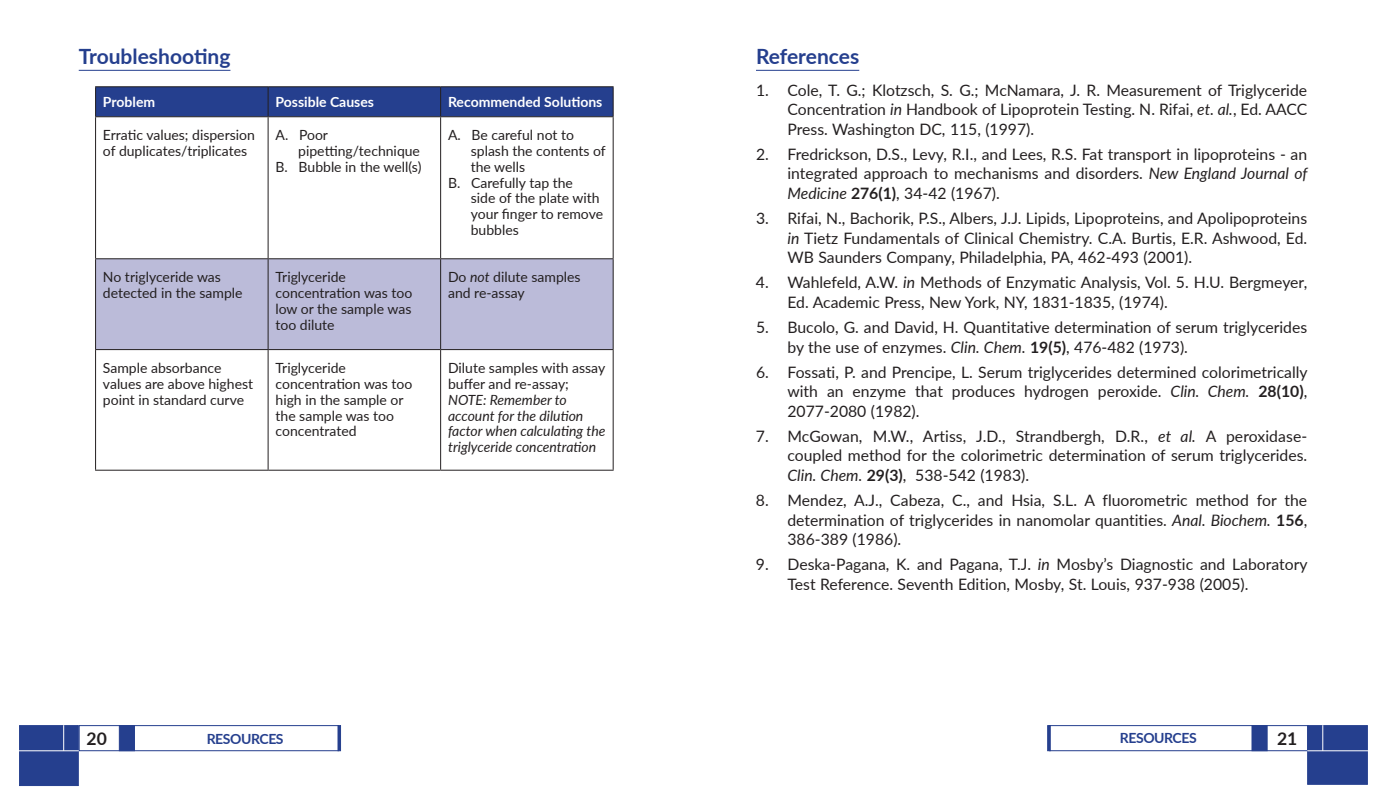
<style>
.page{position:relative;width:1386px;height:804px;background:#fff}
.page>*{position:absolute;margin:0;border:0;box-sizing:border-box;transform-origin:0 0}
.Heading_-_Resources{font:700 21px "Lato";color:#253f8e}
.t1{font:700 17.5px "Lato";color:#231f20}
.Long__List{font:15.75px/19.2px "Lato";color:#231f20;text-align:justify}
.Troubleshooting_Body{font:14px/15.8px "Lato";color:#231f20}
.Troubleshooting_Body-2{font:italic 14px/15.8px "Lato";color:#231f20}
.Table_Heading{font:700 14px "Lato";color:#fff}
.t2{font:700 14px "Lato";letter-spacing:-.03em;color:#253f8e}
.s1{font-style:italic}
.s2{font-style:normal}
.s3{font-weight:700}
</style>
<div class="page">
<div style="left:19px;top:724px;width:60px;height:61px;background:#253f8e;border:1px solid #253f8e"></div>
<div style="left:79px;top:724px;width:260px;height:26px;border:1px solid #253f8e"></div>
<div style="left:119px;top:724px;width:16px;height:26px;background:#253f8e;border:1px solid #253f8e"></div>
<hr style="left:338px;top:724px;width:3px;height:26px;background:#253f8e">
<div style="left:1307px;top:724px;width:61px;height:60px;background:#253f8e;border:1px solid #253f8e"></div>
<div style="left:1049px;top:724px;width:259px;height:26px;border:1px solid #253f8e"></div>
<div style="left:1252px;top:724px;width:16px;height:26px;background:#253f8e;border:1px solid #253f8e"></div>
<svg style="left:1047px;top:724px;width:4px;height:26px"></svg>
<svg style="left:63px;top:724px;width:1px;height:26px"></svg>
<hr style="left:0;top:750px;width:79px;height:1px;background:#fff">
<svg style="left:1322px;top:724px;width:1px;height:26px"></svg>
<hr style="left:1307px;top:750px;width:67px;height:1px;background:#fff">
<hr style="left:79px;top:70px;width:151px;height:1px;background:#253f8e">
<svg style="left:96px;top:117px;width:517px;height:352px"></svg>
<div style="left:96px;top:259px;width:517px;height:90px;background:#bbbbd9"></div>
<hr style="left:95px;top:86px;width:173px;height:1px;background:#231f20">
<hr style="left:95px;top:117px;width:1px;height:141px;background:#231f20">
<hr style="left:95px;top:258px;width:173px;height:1px;background:#231f20">
<hr style="left:95px;top:259px;width:1px;height:90px;background:#231f20">
<hr style="left:95px;top:349px;width:173px;height:1px;background:#231f20">
<hr style="left:95px;top:350px;width:1px;height:119px;background:#231f20">
<hr style="left:95px;top:469px;width:173px;height:1px;background:#231f20">
<hr style="left:268px;top:86px;width:173px;height:1px;background:#231f20">
<hr style="left:268px;top:117px;width:1px;height:141px;background:#231f20">
<hr style="left:268px;top:258px;width:173px;height:1px;background:#231f20">
<hr style="left:268px;top:259px;width:1px;height:90px;background:#231f20">
<hr style="left:268px;top:349px;width:173px;height:1px;background:#231f20">
<hr style="left:268px;top:350px;width:1px;height:119px;background:#231f20">
<hr style="left:268px;top:469px;width:173px;height:1px;background:#231f20">
<hr style="left:441px;top:86px;width:173px;height:1px;background:#231f20">
<div style="left:95px;top:87px;width:519px;height:30px;background:#253f8e"></div>
<hr style="left:441px;top:116px;width:173px;height:1px;background:#231f20">
<hr style="left:440px;top:117px;width:1px;height:141px;background:#231f20">
<hr style="left:613px;top:117px;width:1px;height:141px;background:#231f20">
<hr style="left:441px;top:258px;width:173px;height:1px;background:#231f20">
<hr style="left:440px;top:259px;width:1px;height:90px;background:#231f20">
<hr style="left:613px;top:259px;width:1px;height:90px;background:#231f20">
<hr style="left:441px;top:349px;width:173px;height:1px;background:#231f20">
<hr style="left:440px;top:350px;width:1px;height:119px;background:#231f20">
<hr style="left:613px;top:350px;width:1px;height:119px;background:#231f20">
<hr style="left:441px;top:469px;width:173px;height:1px;background:#231f20">
<hr style="left:756px;top:70px;width:103px;height:1px;background:#253f8e">
<p class="Heading_-_Resources" style="left:79px;top:41px;width:153px">Troubleshooting</p>
<p class="Table_Heading" style="left:103px;top:92px;width:54px">Problem</p>
<p class="Table_Heading" style="left:276px;top:92px;width:100px">Possible Causes</p>
<p class="Table_Heading" style="left:448px;top:92px;width:156px">Recommended Solutions</p>
<p class="Troubleshooting_Body" style="left:103px;top:127px;width:153px">Erratic values; dispersion of duplicates/triplicates</p>
<p class="Troubleshooting_Body" style="left:298px;top:127px;width:123px;text-indent:-23px">A. Poor pipetting/technique</p>
<p class="Troubleshooting_Body" style="left:276px;top:158px;width:147px">B. Bubble in the well(s)</p>
<p class="Troubleshooting_Body" style="left:471px;top:127px;width:137px;text-indent:-23px">A. Be careful not to splash the contents of the wells</p>
<p class="Troubleshooting_Body" style="left:471px;top:174px;width:134px;text-indent:-23px">B. Carefully tap the<br>side of the plate with your finger to remove bubbles</p>
<p class="Troubleshooting_Body" style="left:103px;top:269px;width:141px">No triglyceride was detected in the sample</p>
<p class="Troubleshooting_Body" style="left:276px;top:269px;width:138px">Triglyceride concentration was too low or the sample was too dilute</p>
<p class="Troubleshooting_Body" style="left:448px;top:269px;width:134px">Do <span class="s1">not</span> dilute samples and re-assay</p>
<p class="Troubleshooting_Body" style="left:103px;top:359px;width:152px">Sample absorbance values are above highest point in standard curve</p>
<p class="Troubleshooting_Body" style="left:276px;top:359px;width:138px">Triglyceride concentration was too high in the sample or the sample was too concentrated</p>
<p class="Troubleshooting_Body-2" style="left:448px;top:359px;width:159px"><span class="s2">Dilute samples with assay buffer and re-assay;<br></span>NOTE: Remember to account for the dilution factor when calculating the triglyceride concentration</p>
<p class="Heading_-_Resources" style="left:756px;top:41px;width:105px">References</p>
<p class="Long__List" style="left:788px;top:80px;width:521px;text-indent:-32px">1. Cole, T. G.; Klotzsch, S. G.; McNamara, J. R. Measurement of Triglyceride Concentration <span class="s1">in</span> Handbook of Lipoprotein Testing. N. Rifai, <span class="s1">et. al.</span>, Ed. AACC Press. Washington DC, 115, (1997).</p>
<p class="Long__List" style="left:788px;top:144px;width:521px;text-indent:-32px">2. Fredrickson, D.S., Levy, R.I., and Lees, R.S. Fat transport in lipoproteins - an integrated approach to mechanisms and disorders. <span class="s1">New England Journal of Medicine</span> <span class="s3">276(1)</span>, 34-42 (1967).</p>
<p class="Long__List" style="left:787px;top:208px;width:521px;text-indent:-31px">3. Rifai, N., Bachorik, P.S., Albers, J.J. Lipids, Lipoproteins, and Apolipoproteins <span class="s1">in</span> Tietz Fundamentals of Clinical Chemistry. C.A. Burtis, E.R. Ashwood, Ed.<br>WB Saunders Company, Philadelphia, PA, 462-493 (2001).</p>
<p class="Long__List" style="left:788px;top:272px;width:521px;text-indent:-32px">4. Wahlefeld, A.W. <span class="s1">in</span> Methods of Enzymatic Analysis, Vol. 5. H.U. Bergmeyer,<br>Ed. Academic Press, New York, NY, 1831-1835, (1974).</p>
<p class="Long__List" style="left:788px;top:317px;width:521px;text-indent:-32px">5. Bucolo, G. and David, H. Quantitative determination of serum triglycerides by the use of enzymes. <span class="s1">Clin. Chem.</span> <span class="s3">19(5)</span>, 476-482 (1973).</p>
<p class="Long__List" style="left:787px;top:362px;width:522px;text-indent:-31px">6. Fossati, P. and Prencipe, L. Serum triglycerides determined colorimetrically with an enzyme that produces hydrogen peroxide. <span class="s1">Clin. Chem.</span> <span class="s3">28(10)</span>, 2077-2080 (1982).</p>
<p class="Long__List" style="left:787px;top:426px;width:521px;text-indent:-32px">7. McGowan, M.W., Artiss, J.D., Strandbergh, D.R., <span class="s1">et al.</span> A peroxidase&shy;coupled method for the colorimetric determination of serum triglycerides.<br><span class="s1">Clin. Chem.</span> <span class="s3">29(3)</span>, 538-542 (1983).</p>
<p class="Long__List" style="left:787px;top:490px;width:521px;text-indent:-32px">8. Mendez, A.J., Cabeza, C., and Hsia, S.L. A fluorometric method for the determination of triglycerides in nanomolar quantities. <span class="s1">Anal. Biochem.</span> <span class="s3">156</span>, 386-389 (1986).</p>
<p class="Long__List" style="left:787px;top:554px;width:522px;text-indent:-32px">9. Deska-Pagana, K. and Pagana, T.J. <span class="s1">in</span> Mosby’s Diagnostic and Laboratory<br>Test Reference. Seventh Edition, Mosby, St. Louis, 937-938 (2005).</p>
<p class="t1" style="left:87px;top:725px;width:22px">20</p>
<p class="t2" style="left:207px;top:728px;width:78px">RESOURCES</p>
<p class="t2" style="left:1120px;top:727px;width:78px">RESOURCES</p>
<p class="t1" style="left:1277px;top:725px;width:22px">21</p>
</div>
